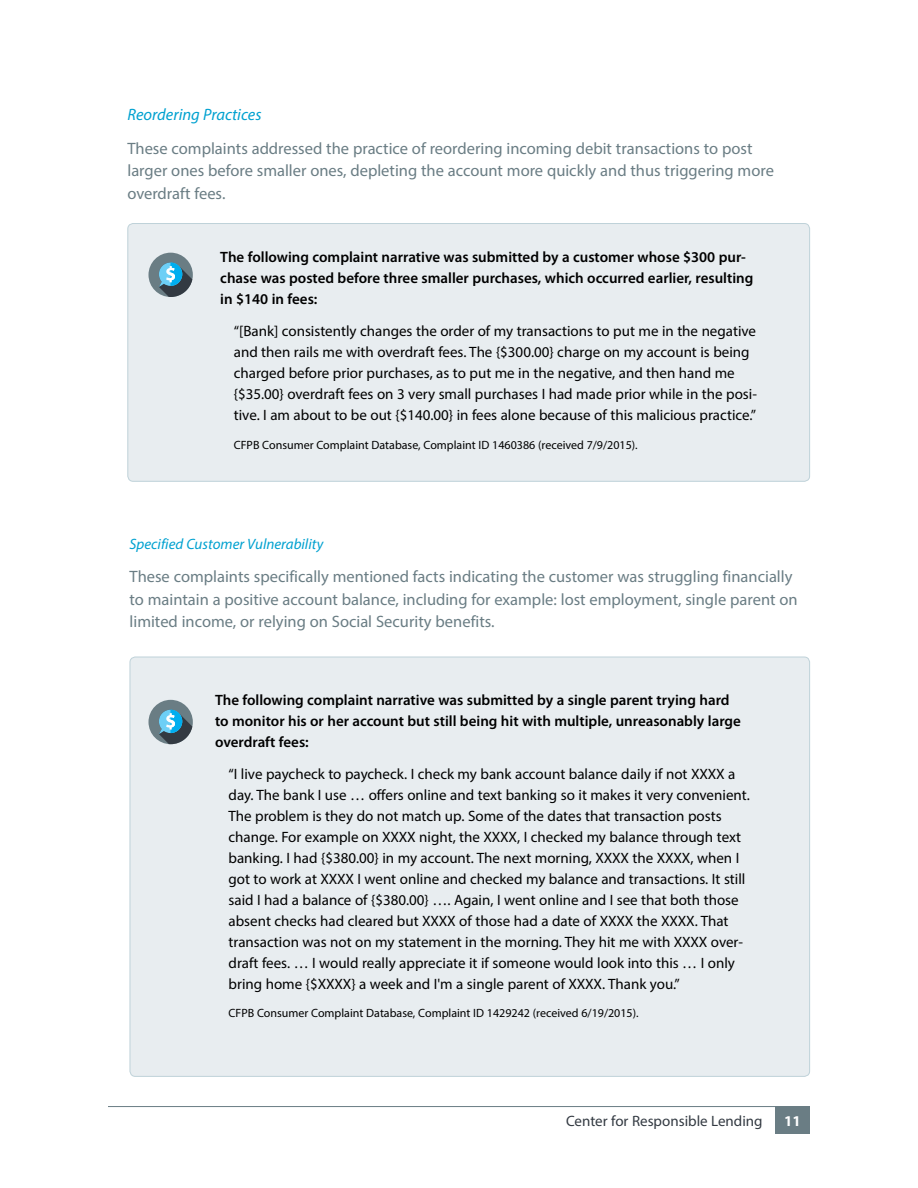
<style>
.page{position:relative;width:918px;height:1188px;background:#fff}
.page>*{position:absolute;margin:0;border:0;box-sizing:border-box;transform-origin:0 0}
.t1{font:16.5px/22.5px "Myriad Pro";color:#6a7d84}
.t2{font:italic 16.5px "Myriad Pro";color:#00a1d0}
.t3{font:15px/21px "Myriad Pro";color:#000}
.t4{font:600 15px/21px "Myriad Pro";color:#000}
.t5{font:italic 15px "Myriad Pro";color:#00a1d0}
.t6{font:15px "Myriad Pro";color:#333a42}
.t7{font:700 15px "Myriad Pro";color:#fff}
.t8{font:12px "Myriad Pro";color:#000}
</style>
<div class="page">
<hr style="left:108px;top:1106px;width:702px;height:1px;background:#6a7d84">
<div style="left:775px;top:1107px;width:35px;height:27px;background:#6a7d84"></div>
<div style="left:130px;top:657px;width:680px;height:419px;background:#e8edf0;border-radius:5px"></div>
<div style="left:128px;top:224px;width:682px;height:257px;background:#e8edf0;border-radius:5px"></div>
<div style="left:127px;top:223px;width:683px;height:259px;border:1px solid #bfd2d9;border-radius:5px"></div>
<div style="left:148px;top:253px;width:45px;height:44px;background:#6a7d84;border-radius:50%"></div>
<svg style="left:159px;top:263px;width:33px;height:34px"></svg>
<div style="left:148px;top:700px;width:45px;height:44px;background:#6a7d84;border-radius:50%"></div>
<svg style="left:159px;top:710px;width:33px;height:34px"></svg>
<p class="t2" style="left:127px;top:105px;width:136px">Reordering Practices</p>
<p class="t1" style="left:127px;top:137px;width:648px">These complaints addressed the practice of reordering incoming debit transactions to post larger ones before smaller ones, depleting the account more quickly and thus triggering more overdraft fees.</p>
<p class="t4" style="left:220px;top:247px;width:535px">The following complaint narrative was submitted by a customer whose $300 pur&shy;chase was posted before three smaller purchases, which occurred earlier, resulting in $140 in fees:</p>
<p class="t3" style="left:234px;top:321px;width:525px">“[Bank] consistently changes the order of my transactions to put me in the negative and then rails me with overdraft fees. The {$300.00} charge on my account is being charged before prior purchases, as to put me in the negative, and then hand me {$35.00} overdraft fees on 3 very small purchases I had made prior while in the posi&shy;tive. I am about to be out {$140.00} in fees alone because of this malicious practice.”</p>
<p class="t8" style="left:234px;top:437px;width:405px">CFPB Consumer Complaint Database, Complaint ID 1460386 (received 7/9/2015).</p>
<p class="t5" style="left:130px;top:535px;width:195px">Specified Customer Vulnerability</p>
<p class="t1" style="left:130px;top:565px;width:670px">These complaints specifically mentioned facts indicating the customer was struggling financially to maintain a positive account balance, including for example: lost employment, single parent on limited income, or relying on Social Security benefits.</p>
<p class="t4" style="left:215px;top:689px;width:527px">The following complaint narrative was submitted by a single parent trying hard to monitor his or her account but still being hit with multiple, unreasonably large overdraft fees:</p>
<p class="t3" style="left:229px;top:763px;width:523px">“I live paycheck to paycheck. I check my bank account balance daily if not XXXX a day. The bank I use … offers online and text banking so it makes it very convenient.<br>The problem is they do not match up. Some of the dates that transaction posts change. For example on XXXX night, the XXXX, I checked my balance through text banking. I had {$380.00} in my account. The next morning, XXXX the XXXX, when I got to work at XXXX I went online and checked my balance and transactions. It still said I had a balance of {$380.00} …. Again, I went online and I see that both those absent checks had cleared but XXXX of those had a date of XXXX the XXXX. That transaction was not on my statement in the morning. They hit me with XXXX over&shy;draft fees. … I would really appreciate it if someone would look into this … I only bring home {$XXXX} a week and I'm a single parent of XXXX. Thank you.”</p>
<p class="t8" style="left:229px;top:1006px;width:412px">CFPB Consumer Complaint Database, Complaint ID 1429242 (received 6/19/2015).</p>
<p class="t6" style="left:566px;top:1112px;width:198px">Center for Responsible Lending</p>
<p class="t7" style="left:784px;top:1111px;width:18px">11</p>
</div>
